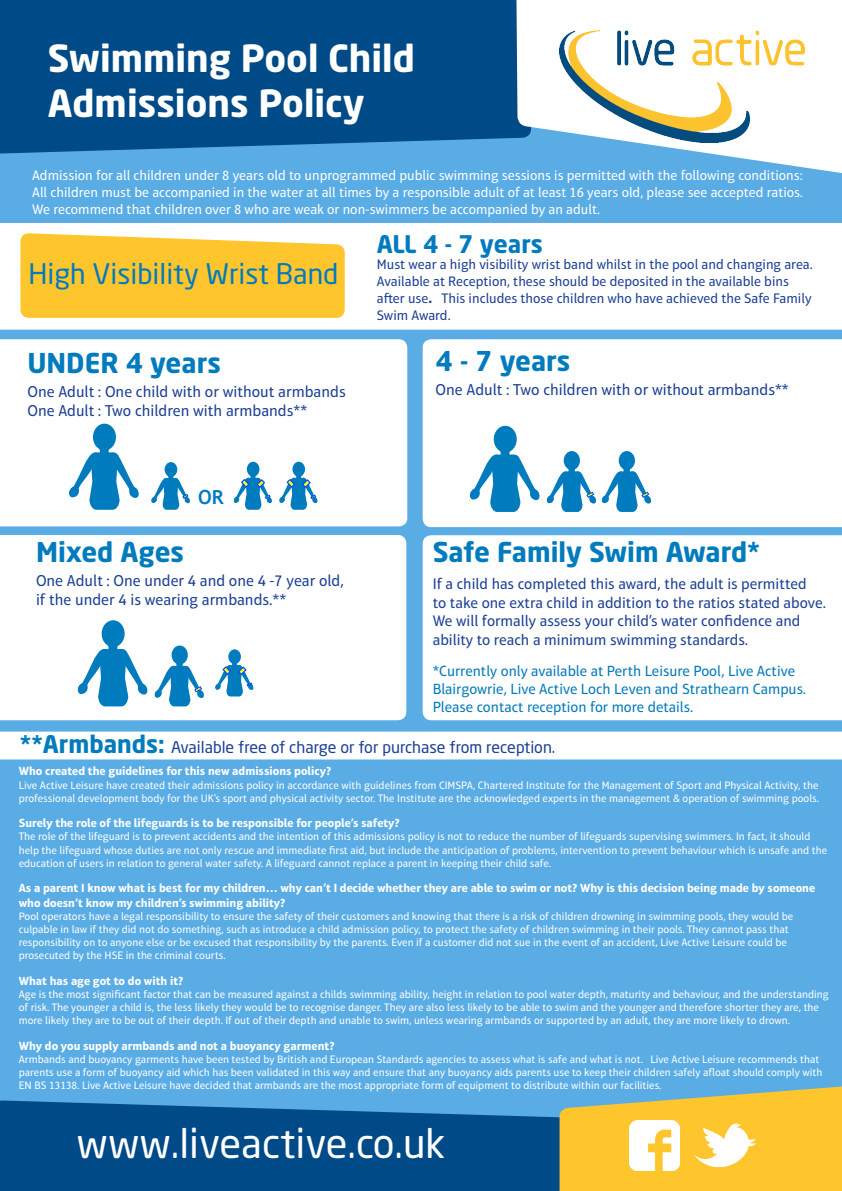
<style>
.page{position:relative;width:842px;height:1191px;background:#fff}
.page>*{position:absolute;margin:0;border:0;box-sizing:border-box;transform-origin:0 0}
.t1{font:40px "Neo Sans Std";color:#fff}
.t2{font:700 37px "Neo Sans Std";color:#fff}
.t3{font:28px "Neo Sans Std";color:#007bbd}
.t4{font:700 27px "Neo Sans Std";color:#007bbd}
.t5{font:700 24px "Neo Sans Std";letter-spacing:-.01em;color:#007bbd}
.t6{font:700 19.4px "Trebuchet MS";color:#007bbd}
.t7{font:16px "Aptifer Sans LT Pro";color:#1b3f94}
.t8{font:16px "Neo Sans Std";color:#1b3f94}
.t9{font:15.5px/18.6px "Aptifer Sans LT Pro";color:#1b3f94}
.t10{font:15px/18px "Aptifer Sans LT Pro";color:#037aba}
.t11{font:14px/16.8px "Aptifer Sans LT Pro";color:#fff}
.t12{font:14px/16.8px "Aptifer Sans LT Pro";color:#1b3f94}
.t13{font:700 12px/14.4px "Aptifer Sans LT Pro";color:#fff}
.t14{font:11px/13.2px "Aptifer Sans LT Pro";color:#fff}
.s1{color:#253f8e}
.s2{font-weight:700;color:#253f8e}
.s3{font-weight:700;font-size:24px;color:#007bbd}
</style>
<div class="page">
<div style="left:0;top:124px;width:842px;height:996px;background:#5aace5"></div>
<div style="left:0;top:0;width:516px;height:154px;background:#004a87"></div>
<div style="left:0;top:223px;width:842px;height:107px;background:#fff"></div>
<div style="left:0;top:339px;width:407px;height:187px;background:#fff"></div>
<div style="left:423px;top:339px;width:419px;height:188px;background:#fff"></div>
<div style="left:93px;top:423px;width:23px;height:27px;background:#007bbd;border-radius:50%"></div>
<div style="left:99px;top:446px;width:10px;height:12px;background:#007bbd"></div>
<svg style="left:67px;top:451px;width:74px;height:59px;background:#85bfdf"></svg>
<div style="left:494px;top:426px;width:23px;height:26px;background:#007bbd;border-radius:50%"></div>
<div style="left:500px;top:448px;width:10px;height:12px;background:#007bbd"></div>
<div style="left:564px;top:451px;width:16px;height:19px;background:#007bbd;border-radius:50%"></div>
<svg style="left:619px;top:451px;width:16px;height:19px"></svg>
<svg style="left:468px;top:453px;width:184px;height:59px;background:#91c6e2"></svg>
<div style="left:165px;top:462px;width:12px;height:15px;background:#007bbd;border-radius:50%"></div>
<div style="left:168px;top:474px;width:6px;height:7px;background:#007bbd"></div>
<svg style="left:150px;top:477px;width:41px;height:33px"></svg>
<div style="left:247px;top:462px;width:12px;height:15px;background:#007bbd;border-radius:50%"></div>
<div style="left:292px;top:462px;width:13px;height:15px;background:#007bbd;border-radius:50%"></div>
<svg style="left:233px;top:474px;width:86px;height:36px;background:#93c5e1"></svg>
<div style="left:0;top:535px;width:406px;height:185px;background:#fff"></div>
<div style="left:423px;top:535px;width:419px;height:185px;background:#fff"></div>
<div style="left:228px;top:649px;width:13px;height:15px;background:#007bbd;border-radius:50%"></div>
<svg style="left:214px;top:661px;width:40px;height:35px"></svg>
<div style="left:102px;top:620px;width:23px;height:27px;background:#007bbd;border-radius:50%"></div>
<div style="left:108px;top:643px;width:10px;height:11px;background:#007bbd"></div>
<svg style="left:172px;top:645px;width:16px;height:19px"></svg>
<svg style="left:76px;top:648px;width:129px;height:58px;background:#8dc3e1"></svg>
<div style="left:0;top:731px;width:842px;height:28px;background:#fff"></div>
<svg style="left:516px;top:0;width:326px;height:173px"></svg>
<img style="left:560px;top:31px;width:245px;height:112px">
<svg style="left:0;top:1100px;width:560px;height:91px;background:#085390"></svg>
<svg style="left:560px;top:1086px;width:282px;height:105px;background:#e8c147"></svg>
<img style="left:630px;top:1120px;width:50px;height:50px">
<img style="left:694px;top:1123px;width:61px;height:43px">
<svg style="left:20px;top:233px;width:325px;height:85px;background:#ffc93c"></svg>
<p class="t2" style="left:48px;top:35px;width:369px">Swimming Pool Child</p>
<p class="t2" style="left:48px;top:79px;width:318px">Admissions Policy</p>
<p class="t11" style="left:32px;top:167px;width:772px">Admission for all children under 8 years old to unprogrammed public swimming sessions is permitted with the following conditions:<br>All children must be accompanied in the water at all times by a responsible adult of at least 16 years old, please see accepted ratios.</p>
<p class="t11" style="left:32px;top:201px;width:569px">We recommend that children over 8 who are weak or non-swimmers be accompanied by an adult.</p>
<p class="t5" style="left:377px;top:228px;width:168px">ALL 4 - 7 years</p>
<p class="t12" style="left:377px;top:256px;width:437px">Must wear a high visibility wrist band whilst in the pool and changing area.<br>Available at Reception, these should be deposited in the available bins after us<span class="s1">e</span><span class="s2">.</span> This includes those children who have achieved the Safe Family Swim Award.</p>
<p class="t4" style="left:27px;top:345px;width:195px">UNDER 4 years</p>
<p class="t7" style="left:27px;top:382px;width:320px">One Adult : One child with or without armbands</p>
<p class="t7" style="left:27px;top:401px;width:281px">One Adult : Two children with armbands**</p>
<p class="t3" style="left:28px;top:257px;width:311px">High Visibility Wrist Band</p>
<p class="t4" style="left:436px;top:344px;width:136px">4 - 7 years</p>
<p class="t7" style="left:436px;top:381px;width:355px">One Adult : Two children with or without armbands**</p>
<p class="t6" style="left:198px;top:485px;width:27px">OR</p>
<p class="t4" style="left:36px;top:534px;width:150px">Mixed Ages</p>
<p class="t7" style="left:36px;top:571px;width:309px">One Adult : One under 4 and one 4 -7 year old,</p>
<p class="t7" style="left:36px;top:590px;width:252px">if the under 4 is wearing armbands.**</p>
<p class="t4" style="left:433px;top:535px;width:329px">Safe Family Swim Award*</p>
<p class="t9" style="left:433px;top:574px;width:375px">If a child has completed this award, the adult is permitted</p>
<p class="t9" style="left:433px;top:593px;width:395px">to take one extra child in addition to the ratios stated above.</p>
<p class="t9" style="left:433px;top:611px;width:369px">We will formally assess your child’s water confidence and ability to reach a minimum swimming standards.</p>
<p class="t10" style="left:433px;top:661px;width:375px">*Currently only available at Perth Leisure Pool, Live Active<br>Blairgowrie, Live Active Loch Leven and Strathearn Campus.<br>Please contact reception for more details.</p>
<p class="t8" style="left:20px;top:737px;width:537px"><span class="s3">**Armbands:</span> Available free of charge or for purchase from reception.</p>
<p class="t13" style="left:19px;top:764px;width:314px">Who created the guidelines for this new admissions policy?</p>
<p class="t14" style="left:19px;top:778px;width:802px">Live Active Leisure have created their admissions policy in accordance with guidelines from CIMSPA, Chartered Institute for the Management of Sport and Physical Activity, the professional development body for the UK’s sport and physical activity sector. The Institute are the acknowledged experts in the management &amp; operation of swimming pools.</p>
<p class="t13" style="left:19px;top:815px;width:382px">Surely the role of the lifeguards is to be responsible for people’s safety?</p>
<p class="t14" style="left:19px;top:830px;width:810px">The role of the lifeguard is to prevent accidents and the intention of this admissions policy is not to reduce the number of lifeguards supervising swimmers. In fact, it should help the lifeguard whose duties are not only rescue and immediate first aid, but include the anticipation of problems, intervention to prevent behaviour which is unsafe and the education of users in relation to general water safety. A lifeguard cannot replace a parent in keeping their child safe.</p>
<p class="t13" style="left:19px;top:880px;width:798px">As a parent I know what is best for my children... why can’t I decide whether they are able to swim or not? Why is this decision being made by someone who doesn’t know my children’s swimming ability?</p>
<p class="t14" style="left:19px;top:909px;width:776px">Pool operators have a legal responsibility to ensure the safety of their customers and knowing that there is a risk of children drowning in swimming pools, they would be culpable in law if they did not do something, such as introduce a child admission policy, to protect the safety of children swimming in their pools. They cannot pass that responsibility on to anyone else or be excused that responsibility by the parents. Even if a customer did not sue in the event of an accident, Live Active Leisure could be prosecuted by the HSE in the criminal courts.</p>
<p class="t13" style="left:19px;top:973px;width:166px">What has age got to do with it?</p>
<p class="t14" style="left:19px;top:987px;width:811px">Age is the most significant factor that can be measured against a childs swimming ability, height in relation to pool water depth, maturity and behaviour, and the understanding of risk. The younger a child is, the less likely they would be to recognise danger. They are also less likely to be able to swim and the younger and therefore shorter they are, the more likely they are to be out of their depth. If out of their depth and unable to swim, unless wearing armbands or supported by an adult, they are more likely to drown.</p>
<p class="t13" style="left:19px;top:1038px;width:317px">Why do you supply armbands and not a buoyancy garment?</p>
<p class="t14" style="left:19px;top:1052px;width:805px">Armbands and buoyancy garments have been tested by British and European Standards agencies to assess what is safe and what is not. Live Active Leisure recommends that parents use a form of buoyancy aid which has been validated in this way and ensure that any buoyancy aids parents use to keep their children safely afloat should comply with<br>EN BS 13138. Live Active Leisure have decided that armbands are the most appropriate form of equipment to distribute within our facilities.</p>
<p class="t1" style="left:77px;top:1118px;width:370px">www.liveactive.co.uk</p>
</div>
